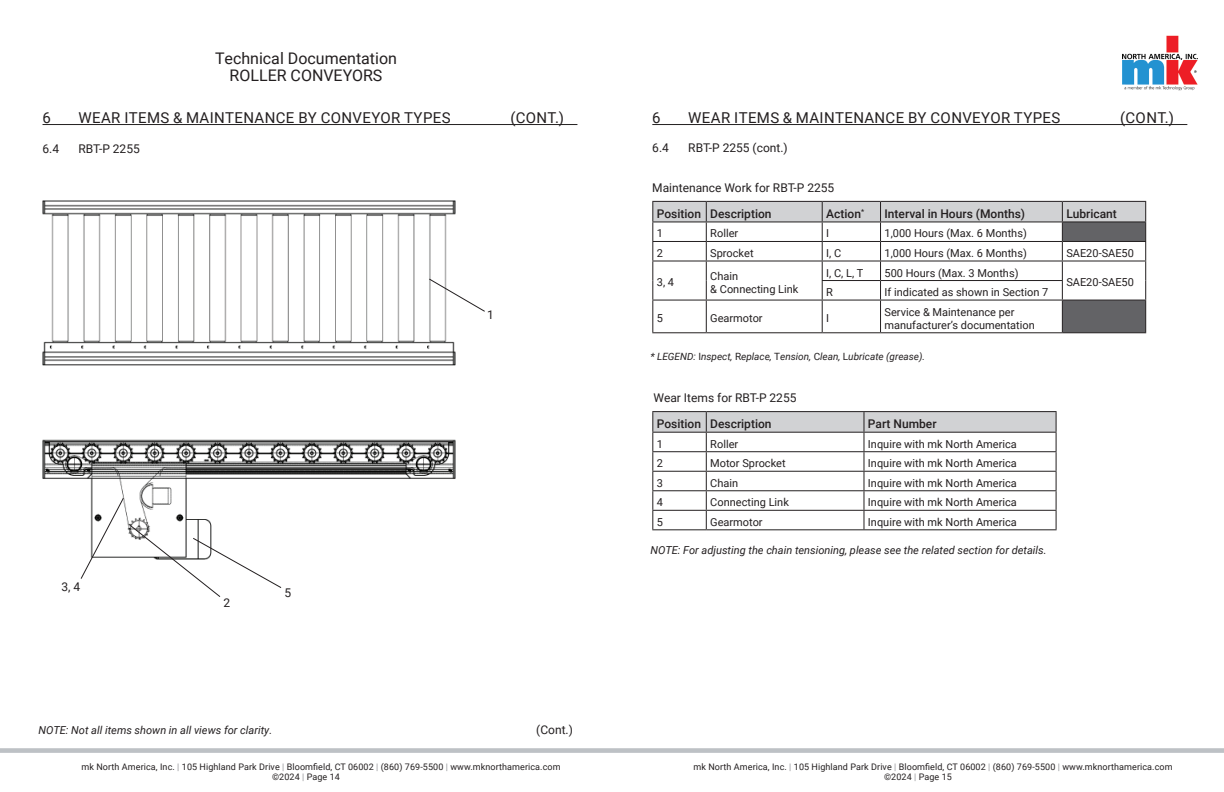
<style>
.page{position:relative;width:1224px;height:792px;background:#fff}
.page>*{position:absolute;margin:0;border:0;box-sizing:border-box;transform-origin:0 0}
.t1{font:16px/17px "Roboto";color:#231f20;text-align:center}
.t2{font:15px "Roboto";letter-spacing:.025em;color:#231f20}
.t3{font:12px "Roboto";color:#231f20}
.t4{font:500 12px "Roboto";color:#231f20}
.t5{font:11px/13.2px "Roboto";color:#231f20}
.t6{font:italic 11px "Roboto";color:#231f20}
.t7{font:italic 10px "Roboto";color:#231f20}
.t8{font:9px/10.8px "Roboto";letter-spacing:.01em;color:#231f20}
.s1{font-style:normal}
.s2{color:#939598}
</style>
<div class="page">
<img style="left:1122px;top:35px;width:76px;height:56px">
<svg style="left:652px;top:201px;width:494px;height:131px"></svg>
<hr style="left:652px;top:300px;width:54px;height:1px;background:#231f20">
<hr style="left:652px;top:301px;width:1px;height:31px;background:#231f20">
<hr style="left:706px;top:300px;width:116px;height:1px;background:#231f20">
<hr style="left:706px;top:301px;width:1px;height:31px;background:#231f20">
<hr style="left:822px;top:300px;width:59px;height:1px;background:#231f20">
<hr style="left:822px;top:301px;width:1px;height:31px;background:#231f20">
<hr style="left:881px;top:300px;width:181px;height:1px;background:#231f20">
<hr style="left:880px;top:301px;width:1px;height:31px;background:#231f20">
<hr style="left:1062px;top:300px;width:84px;height:1px;background:#231f20">
<hr style="left:1062px;top:301px;width:1px;height:31px;background:#231f20">
<hr style="left:1145px;top:301px;width:1px;height:31px;background:#231f20">
<hr style="left:652px;top:332px;width:54px;height:1px;background:#231f20">
<hr style="left:706px;top:332px;width:116px;height:1px;background:#231f20">
<hr style="left:822px;top:332px;width:59px;height:1px;background:#231f20">
<hr style="left:881px;top:332px;width:181px;height:1px;background:#231f20">
<hr style="left:1062px;top:332px;width:84px;height:1px;background:#231f20">
<hr style="left:652px;top:411px;width:54px;height:1px;background:#231f20">
<hr style="left:706px;top:411px;width:158px;height:1px;background:#231f20">
<hr style="left:864px;top:411px;width:193px;height:1px;background:#231f20">
<svg style="left:652px;top:412px;width:405px;height:117px"></svg>
<hr style="left:652px;top:529px;width:54px;height:1px;background:#231f20">
<hr style="left:706px;top:529px;width:158px;height:1px;background:#231f20">
<hr style="left:864px;top:529px;width:193px;height:1px;background:#231f20">
<img style="left:43px;top:201px;width:413px;height:296px">
<svg style="left:428px;top:278px;width:57px;height:35px"></svg>
<svg style="left:80px;top:497px;width:202px;height:100px"></svg>
<hr style="left:43px;top:124px;width:534px;height:1px;background:#231f20">
<hr style="left:652px;top:124px;width:535px;height:1px;background:#231f20">
<h1 class="t1" style="left:215px;top:49px;width:183px">Technical Documentation<br>ROLLER CONVEYORS</h1>
<h2 class="t2" style="left:43px;top:108px;width:10px">6</h2>
<h2 class="t2" style="left:79px;top:108px;width:374px">WEAR ITEMS &amp; MAINTENANCE BY CONVEYOR TYPES</h2>
<h2 class="t2" style="left:510px;top:108px;width:55px">(CONT.)</h2>
<h2 class="t2" style="left:652px;top:108px;width:10px">6</h2>
<h2 class="t2" style="left:688px;top:108px;width:374px">WEAR ITEMS &amp; MAINTENANCE BY CONVEYOR TYPES</h2>
<h2 class="t2" style="left:1120px;top:108px;width:55px">(CONT.)</h2>
<p class="t3" style="left:43px;top:140px;width:18px">6.4</p>
<p class="t3" style="left:79px;top:140px;width:63px">RBT-P 2255</p>
<p class="t3" style="left:652px;top:139px;width:18px">6.4</p>
<p class="t3" style="left:688px;top:139px;width:101px">RBT-P 2255 (cont.)</p>
<p class="t3" style="left:652px;top:179px;width:183px">Maintenance Work for RBT-P 2255</p>
<p class="t3" style="left:62px;top:579px;width:20px">3, 4</p>
<p class="t3" style="left:285px;top:585px;width:8px">5</p>
<p class="t3" style="left:224px;top:595px;width:8px">2</p>
<p class="t3" style="left:487px;top:306px;width:8px">1</p>
<p class="t6" style="left:38px;top:722px;width:235px">NOTE: Not all items shown in all views for clarity.</p>
<p class="t3" style="left:536px;top:721px;width:38px">(Cont.)</p>
<p class="t4" style="left:657px;top:205px;width:116px">Position Description</p>
<p class="t4" style="left:826px;top:205px;width:39px">Action<sup>*</sup></p>
<p class="t4" style="left:885px;top:205px;width:142px">Interval in Hours (Months)</p>
<p class="t4" style="left:1066px;top:205px;width:52px">Lubricant</p>
<p class="t5" style="left:657px;top:227px;width:8px">1</p>
<p class="t5" style="left:710px;top:227px;width:29px">Roller</p>
<p class="t5" style="left:826px;top:227px;width:4px">I</p>
<p class="t5" style="left:885px;top:227px;width:144px">1,000 Hours (Max. 6 Months)</p>
<p class="t5" style="left:657px;top:246px;width:8px">2</p>
<p class="t5" style="left:710px;top:246px;width:45px">Sprocket</p>
<p class="t5" style="left:826px;top:246px;width:17px">I, C</p>
<p class="t5" style="left:885px;top:246px;width:144px">1,000 Hours (Max. 6 Months)</p>
<p class="t5" style="left:1066px;top:246px;width:69px">SAE20-SAE50</p>
<p class="t5" style="left:657px;top:275px;width:19px">3, 4</p>
<p class="t5" style="left:710px;top:269px;width:90px">Chain<br>&amp; Connecting Link</p>
<p class="t5" style="left:826px;top:266px;width:39px">I, C, L, T</p>
<p class="t5" style="left:885px;top:266px;width:136px">500 Hours (Max. 3 Months)</p>
<p class="t5" style="left:1066px;top:275px;width:69px">SAE20-SAE50</p>
<p class="t5" style="left:826px;top:285px;width:8px">R</p>
<p class="t5" style="left:885px;top:285px;width:165px">If indicated as shown in Section 7</p>
<p class="t5" style="left:657px;top:311px;width:8px">5</p>
<p class="t5" style="left:710px;top:311px;width:54px">Gearmotor</p>
<p class="t5" style="left:826px;top:311px;width:4px">I</p>
<p class="t5" style="left:885px;top:305px;width:152px">Service &amp; Maintenance per manufacturer’s documentation</p>
<p class="t7" style="left:650px;top:349px;width:276px">* LEGEND: <span class="s1">I</span>nspect, <span class="s1">R</span>eplace, <span class="s1">T</span>ension, <span class="s1">C</span>lean, <span class="s1">L</span>ubricate (grease).</p>
<p class="t3" style="left:653px;top:390px;width:145px">Wear Items for RBT-P 2255</p>
<p class="t4" style="left:657px;top:416px;width:116px">Position Description</p>
<p class="t4" style="left:868px;top:416px;width:70px">Part Number</p>
<p class="t5" style="left:657px;top:437px;width:8px">1</p>
<p class="t5" style="left:710px;top:437px;width:29px">Roller</p>
<p class="t5" style="left:868px;top:437px;width:150px">Inquire with mk North America</p>
<p class="t5" style="left:657px;top:456px;width:8px">2</p>
<p class="t5" style="left:710px;top:456px;width:77px">Motor Sprocket</p>
<p class="t5" style="left:868px;top:456px;width:150px">Inquire with mk North America</p>
<p class="t5" style="left:657px;top:476px;width:8px">3</p>
<p class="t5" style="left:710px;top:476px;width:29px">Chain</p>
<p class="t5" style="left:868px;top:476px;width:150px">Inquire with mk North America</p>
<p class="t5" style="left:657px;top:495px;width:8px">4</p>
<p class="t5" style="left:710px;top:495px;width:80px">Connecting Link</p>
<p class="t5" style="left:868px;top:495px;width:150px">Inquire with mk North America</p>
<p class="t5" style="left:657px;top:515px;width:8px">5</p>
<p class="t5" style="left:710px;top:515px;width:54px">Gearmotor</p>
<p class="t5" style="left:868px;top:515px;width:150px">Inquire with mk North America</p>
<p class="t6" style="left:650px;top:543px;width:398px">NOTE: For adjusting the chain tensioning, please see the related section for details.</p>
<p class="t8" style="left:272px;top:761px;width:290px;text-indent:-191px">mk North America, Inc. <span class="s2">|</span> 105 Highland Park Drive <span class="s2">|</span> Bloomfield, CT 06002 <span class="s2">|</span> (860) 769-5500 <span class="s2">|</span> www.mknorthamerica.com ©2024 <span class="s2">|</span> Page 14</p>
<p class="t8" style="left:884px;top:761px;width:290px;text-indent:-191px">mk North America, Inc. <span class="s2">|</span> 105 Highland Park Drive <span class="s2">|</span> Bloomfield, CT 06002 <span class="s2">|</span> (860) 769-5500 <span class="s2">|</span> www.mknorthamerica.com ©2024 <span class="s2">|</span> Page 15</p>
</div>
